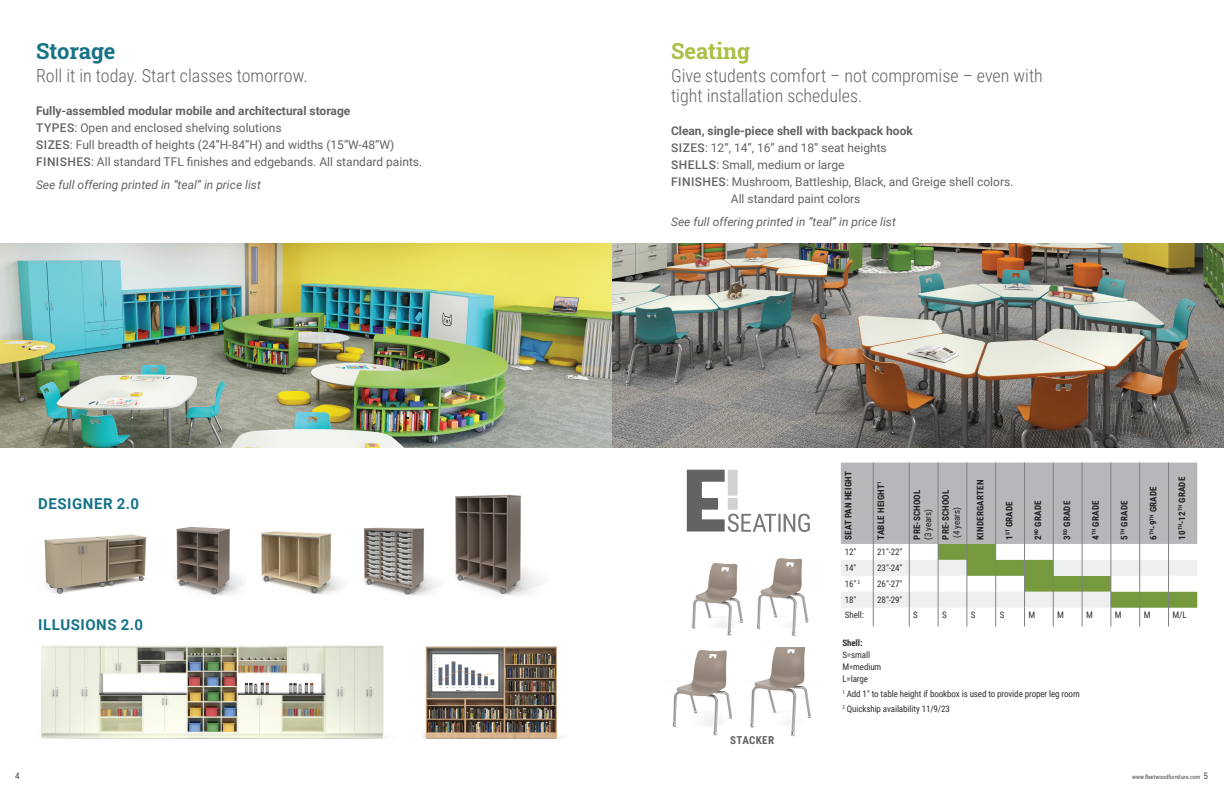
<style>
.page{position:relative;width:1224px;height:792px;background:#fff}
.page>*{position:absolute;margin:0;border:0;box-sizing:border-box;transform-origin:0 0}
.t1{font:700 22px "Roboto Slab";letter-spacing:-.005em;color:#177387}
.t2{font:700 22px "Roboto Slab";color:#a8c045}
.t3{font:300 18px/20px "Roboto Condensed";color:#636366}
.t4{font:700 15px "Roboto";letter-spacing:.035em;color:#177387}
.t5{font:12px/17px "Roboto";color:#636366}
.t6{font:700 12px "Roboto";color:#636366}
.t7{font:italic 12px "Roboto";color:#636366}
.t8{font:700 11px "Roboto Condensed";letter-spacing:.035em;color:#636366}
.t9{font:9px/12px "Roboto Condensed";letter-spacing:-.01em;color:#312f30}
.t10{font:700 9px/11px "Roboto Condensed";letter-spacing:.025em;color:#231f20}
.t11{font:9px "Roboto Condensed";color:#414243}
.t12{font:6px "Roboto Condensed";color:#434545}
.s1{font-weight:500}
.s2{font-weight:400}
.s3{font-weight:700}
.s4{font-size:9px;color:#414243}
</style>
<div class="page">
<img style="left:41px;top:645px;width:343px;height:94px">
<img style="left:423px;top:646px;width:140px;height:93px">
<img style="left:0;top:243px;width:1224px;height:205px">
<img style="left:44px;top:534px;width:103px;height:60px">
<img style="left:175px;top:526px;width:69px;height:70px">
<img style="left:455px;top:494px;width:86px;height:102px">
<img style="left:363px;top:527px;width:76px;height:69px">
<img style="left:261px;top:531px;width:82px;height:64px">
<img style="left:750px;top:647px;width:61px;height:90px">
<img style="left:672px;top:649px;width:61px;height:87px">
<img style="left:756px;top:558px;width:53px;height:79px">
<img style="left:692px;top:563px;width:51px;height:73px">
<svg style="left:841px;top:463px;width:356px;height:163px"></svg>
<svg style="left:687px;top:470px;width:123px;height:62px"></svg>
<p class="t1" style="left:36px;top:36px;width:81px">Storage</p>
<p class="t3" style="left:36px;top:65px;width:273px">Roll it in today. Start classes tomorrow.</p>
<p class="t6" style="left:36px;top:102px;width:316px">Fully-assembled modular mobile and architectural storage</p>
<p class="t5" style="left:36px;top:119px;width:247px"><span class="s1">TYPES</span>: Open and enclosed shelving solutions</p>
<p class="t5" style="left:36px;top:136px;width:360px"><span class="s1">SIZES</span>: Full breadth of heights (24”H-84”H) and widths (15”W-48”W)</p>
<p class="t5" style="left:36px;top:153px;width:388px"><span class="s1">FINISHES</span>: All standard TFL finishes and edgebands. All standard paints.</p>
<p class="t7" style="left:36px;top:177px;width:226px">See full offering printed in “teal” in price list</p>
<p class="t4" style="left:38px;top:493px;width:102px">DESIGNER 2.0</p>
<p class="t4" style="left:38px;top:614px;width:106px">ILLUSIONS 2.0</p>
<p class="t2" style="left:671px;top:36px;width:81px">Seating</p>
<p class="t3" style="left:671px;top:65px;width:373px">Give students comfort – not compromise – even with tight installation schedules.</p>
<p class="t6" style="left:671px;top:122px;width:243px">Clean, single-piece shell with backpack hook</p>
<p class="t5" style="left:671px;top:139px;width:217px"><span class="s1">SIZES</span>: 12”, 14”, 16” and 18” seat heights</p>
<p class="t5" style="left:671px;top:156px;width:175px"><span class="s1">SHELLS</span>: Small, medium or large</p>
<p class="t5" style="left:731px;top:173px;width:284px;text-indent:-60px"><span class="s1">FINISHES</span>: Mushroom, Battleship, Black, and Greige shell colors.<br>All standard paint colors</p>
<p class="t7" style="left:671px;top:213px;width:226px">See full offering printed in “teal” in price list</p>
<p class="t10" style="left:843px;top:540px;width:70px;rotate:-90deg">SEAT PAN HEIGHT</p>
<p class="t10" style="left:875px;top:540px;width:60px;rotate:-90deg">TABLE HEIGHT<sup>1</sup></p>
<p class="t10" style="left:911px;top:540px;width:52px;rotate:-90deg">PRE-SCHOOL <span class="s2">(3 years)</span></p>
<p class="t10" style="left:940px;top:540px;width:52px;rotate:-90deg">PRE-SCHOOL <span class="s2">(4 years)</span></p>
<p class="t10" style="left:975px;top:540px;width:62px;rotate:-90deg">KINDERGARTEN</p>
<p class="t10" style="left:1003px;top:540px;width:40px;rotate:-90deg">1<sup>ST</sup> GRADE</p>
<p class="t10" style="left:1032px;top:540px;width:41px;rotate:-90deg">2<sup>ND</sup> GRADE</p>
<p class="t10" style="left:1061px;top:540px;width:40px;rotate:-90deg">3<sup>RD</sup> GRADE</p>
<p class="t10" style="left:1090px;top:540px;width:41px;rotate:-90deg">4<sup>TH</sup> GRADE</p>
<p class="t10" style="left:1119px;top:540px;width:41px;rotate:-90deg">5<sup>TH</sup> GRADE</p>
<p class="t10" style="left:1147px;top:540px;width:55px;rotate:-90deg">6<sup>TH</sup>-9<sup>TH</sup> GRADE</p>
<p class="t10" style="left:1176px;top:540px;width:64px;rotate:-90deg">10<sup>TH</sup>-12<sup>TH</sup> GRADE</p>
<p class="t8" style="left:730px;top:733px;width:45px">STACKER</p>
<p class="t9" style="left:845px;top:545px;width:13px">12"</p>
<p class="t9" style="left:877px;top:545px;width:27px">21"-22"</p>
<p class="t9" style="left:845px;top:561px;width:13px">14"</p>
<p class="t9" style="left:877px;top:561px;width:27px">23"-24"</p>
<p class="t9" style="left:845px;top:577px;width:17px">16" <sup>2</sup></p>
<p class="t9" style="left:877px;top:577px;width:27px">26"-27"</p>
<p class="t9" style="left:845px;top:593px;width:13px">18"</p>
<p class="t9" style="left:877px;top:593px;width:27px">28"-29"</p>
<p class="t9" style="left:845px;top:609px;width:20px">Shell:</p>
<p class="t9" style="left:913px;top:609px;width:6px">S</p>
<p class="t9" style="left:942px;top:609px;width:6px">S</p>
<p class="t9" style="left:971px;top:609px;width:6px">S</p>
<p class="t9" style="left:1000px;top:609px;width:6px">S</p>
<p class="t9" style="left:1028px;top:609px;width:8px">M</p>
<p class="t9" style="left:1057px;top:609px;width:8px">M</p>
<p class="t9" style="left:1086px;top:609px;width:8px">M</p>
<p class="t9" style="left:1115px;top:609px;width:8px">M</p>
<p class="t9" style="left:1144px;top:609px;width:8px">M</p>
<p class="t9" style="left:1172px;top:609px;width:16px">M/L</p>
<p class="t9" style="left:842px;top:637px;width:41px"><span class="s3">Shell:<br></span>S=small<br>M=medium<br>L=large</p>
<p class="t9" style="left:842px;top:688px;width:239px"><sup>1</sup> Add 1" to table height if bookbox is used to provide proper leg room</p>
<p class="t9" style="left:842px;top:703px;width:109px"><sup>2</sup> Quickship availability 11/9/23</p>
<p class="t11" style="left:15px;top:770px;width:6px">4</p>
<p class="t12" style="left:1132px;top:773px;width:77px">www.fleetwoodfurniture.com <span class="s4">5</span></p>
</div>
